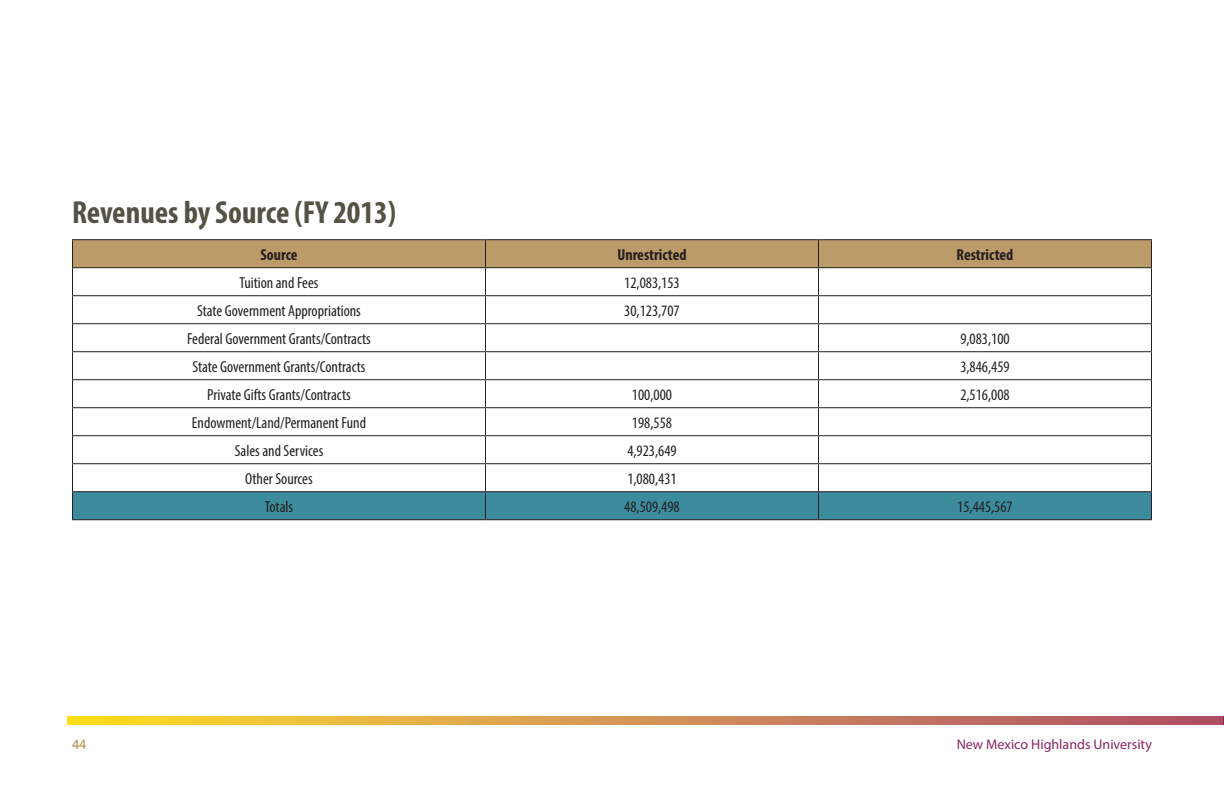
<style>
.page{position:relative;width:1224px;height:792px;background:#fff}
.page>*{position:absolute;margin:0;border:0;box-sizing:border-box;transform-origin:0 0}
.t1{font:700 condensed 32px "Myriad Pro";color:#535245}
.t2{font:condensed 16px "Myriad Pro";color:#231f20}
.t3{font:700 condensed 16px "Myriad Pro";color:#231f20}
.t4{font:14px "Myriad Pro";color:#892561}
.t5{font:14px "Myriad Pro";color:#b98747}
</style>
<div class="page">
<svg style="left:68px;top:716px;width:1155px;height:8px;background:#d5944f"></svg>
<hr style="left:72px;top:239px;width:414px;height:1px;background:#231f20">
<hr style="left:486px;top:239px;width:332px;height:1px;background:#231f20">
<hr style="left:818px;top:239px;width:334px;height:1px;background:#231f20">
<svg style="left:72px;top:240px;width:1080px;height:279px"></svg>
<hr style="left:72px;top:519px;width:414px;height:1px;background:#231f20">
<hr style="left:486px;top:519px;width:332px;height:1px;background:#231f20">
<hr style="left:818px;top:519px;width:334px;height:1px;background:#231f20">
<p class="t1" style="left:72px;top:192px;width:326px">Revenues by Source (FY 2013)</p>
<p class="t3" style="left:260px;top:244px;width:39px">Source</p>
<p class="t3" style="left:617px;top:244px;width:71px">Unrestricted</p>
<p class="t3" style="left:957px;top:244px;width:58px">Restricted</p>
<p class="t2" style="left:240px;top:273px;width:80px">Tuition and Fees</p>
<p class="t2" style="left:624px;top:273px;width:57px">12,083,153</p>
<p class="t2" style="left:197px;top:301px;width:165px">State Government Appropriations</p>
<p class="t2" style="left:624px;top:301px;width:57px">30,123,707</p>
<p class="t2" style="left:187px;top:329px;width:185px">Federal Government Grants/Contracts</p>
<p class="t2" style="left:960px;top:329px;width:51px">9,083,100</p>
<p class="t2" style="left:192px;top:357px;width:175px">State Government Grants/Contracts</p>
<p class="t2" style="left:960px;top:357px;width:51px">3,846,459</p>
<p class="t2" style="left:207px;top:385px;width:145px">Private Gifts Grants/Contracts</p>
<p class="t2" style="left:632px;top:385px;width:42px">100,000</p>
<p class="t2" style="left:960px;top:385px;width:51px">2,516,008</p>
<p class="t2" style="left:192px;top:413px;width:176px">Endowment/Land/Permanent Fund</p>
<p class="t2" style="left:632px;top:413px;width:42px">198,558</p>
<p class="t2" style="left:235px;top:441px;width:90px">Sales and Services</p>
<p class="t2" style="left:627px;top:441px;width:51px">4,923,649</p>
<p class="t2" style="left:245px;top:469px;width:69px">Other Sources</p>
<p class="t2" style="left:627px;top:469px;width:51px">1,080,431</p>
<p class="t2" style="left:265px;top:497px;width:30px">Totals</p>
<p class="t2" style="left:624px;top:497px;width:57px">48,509,498</p>
<p class="t2" style="left:957px;top:497px;width:57px">15,445,567</p>
<p class="t5" style="left:72px;top:735px;width:16px">44</p>
<p class="t4" style="left:957px;top:735px;width:197px">New Mexico Highlands University</p>
</div>
